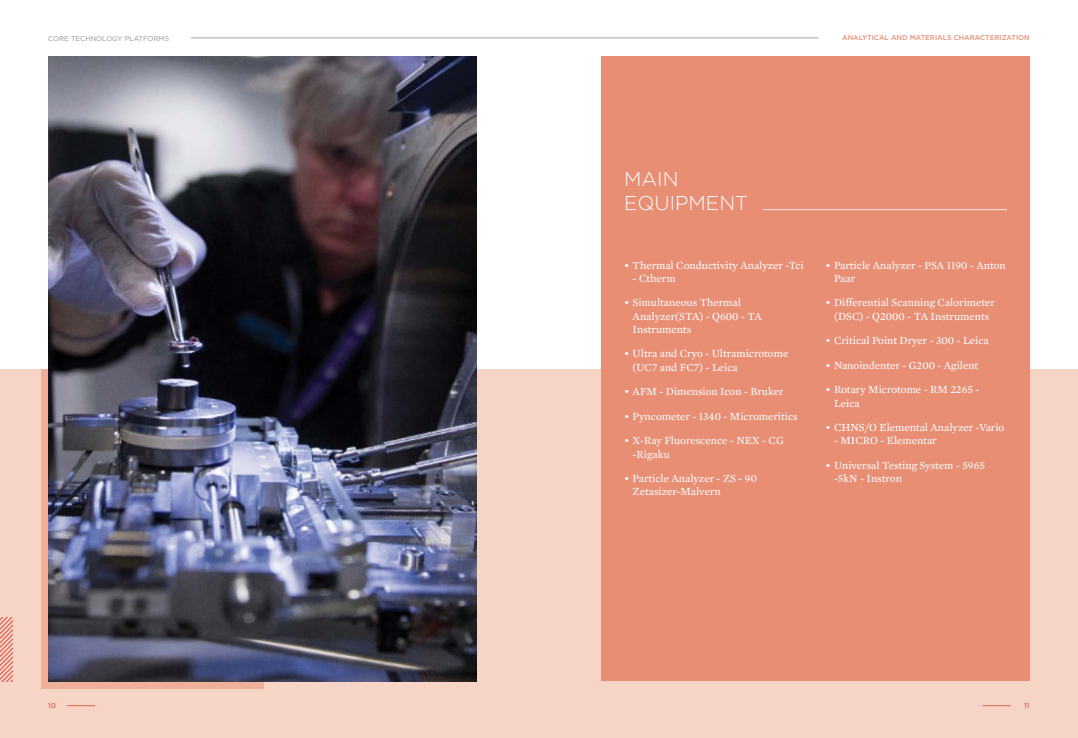
<style>
.page{position:relative;width:1078px;height:738px;background:#fff}
.page>*{position:absolute;margin:0;border:0;box-sizing:border-box;transform-origin:0 0}
.Inside_Title{font:300 20px/24px "Gotham";color:#fff}
.t1{font:11px/13.2px "Mercury Text G2";color:#fff}
.Top_Pages_-_Section{font:500 7px "Gotham";color:#e78e75}
.t2{font:7px "Gotham";color:#919396}
.Names{font:500 7px "Gotham";color:#df674f}
</style>
<div class="page">
<div style="left:0;top:369px;width:1077px;height:368px;background:#f6d4c6"></div>
<div style="left:41px;top:369px;width:223px;height:318px;background:#efb09b"></div>
<div style="left:601px;top:57px;width:428px;height:623px;background:#e78e75"></div>
<img style="left:48px;top:57px;width:428px;height:623px">
<svg style="left:0;top:617px;width:12px;height:63px"></svg>
<hr style="left:763px;top:209px;width:243px;height:1px;background:#fae7df">
<hr style="left:191px;top:37px;width:627px;height:1px;background:#a2a4a7">
<p class="t2" style="left:48px;top:34px;width:122px">CORE TECHNOLOGY PLATFORMS</p>
<p class="Top_Pages_-_Section" style="left:841px;top:33px;width:12px">ANALYTICAL</p>
<p class="Top_Pages_-_Section" style="left:890px;top:33px;width:31px">AN D MATERIALS</p>
<p class="Top_Pages_-_Section" style="left:953px;top:33px;width:11px">CHARACTERI</p>
<p class="Top_Pages_-_Section" style="left:1001px;top:33px;width:11px">ZATION</p>
<p class="Inside_Title" style="left:624px;top:166px;width:125px">MAIN<br>EQUIPMENT</p>
<p class="t1" style="left:624px;top:258px;width:181px">• Thermal Conductivity Analyzer -Tci</p>
<p class="t1" style="left:632px;top:271px;width:45px">- Ctherm</p>
<p class="t1" style="left:632px;top:296px;width:131px;text-indent:-9px">• Simultaneous Thermal<br>Analyzer(STA) - Q600 - TA<br>Instruments</p>
<p class="t1" style="left:632px;top:347px;width:157px;text-indent:-9px">• Ultra and Cryo - Ultramicrotome (UC7 and FC7) - Leica</p>
<p class="t1" style="left:624px;top:384px;width:161px">• AFM - Dimension Icon - Bruker</p>
<p class="t1" style="left:624px;top:409px;width:175px">• Pyncometer - 1340 - Micromeritics</p>
<p class="t1" style="left:632px;top:434px;width:153px;text-indent:-9px">• X-Ray Fluorescence - NEX - CG -Rigaku</p>
<p class="t1" style="left:632px;top:471px;width:126px;text-indent:-9px">• Particle Analyzer - ZS - 90<br>Zetasizer-Malvern</p>
<p class="t1" style="left:833px;top:258px;width:173px;text-indent:-9px">• Particle Analyzer - PSA 1190 - Anton<br>Paar</p>
<p class="t1" style="left:825px;top:296px;width:171px;text-align:center">• Differential Scanning Calorimeter (DSC) - Q2000 - TA Instruments</p>
<p class="t1" style="left:825px;top:334px;width:165px">• Critical Point Dryer - 300 - Leica</p>
<p class="t1" style="left:825px;top:358px;width:154px">• Nanoindenter - G200 - Agilent</p>
<p class="t1" style="left:833px;top:383px;width:147px;text-indent:-9px">• Rotary Microtome - RM 2265 -<br>Leica</p>
<p class="t1" style="left:825px;top:420px;width:180px">• CHNS/O Elemental Analyzer -Vario</p>
<p class="t1" style="left:833px;top:434px;width:104px">- MICRO - Elementar</p>
<p class="t1" style="left:833px;top:458px;width:152px;text-indent:-9px">• Universal Testing System - 5965 -5kN - Instron</p>
<p class="Names" style="left:48px;top:700px;width:9px">10</p>
<p class="Names" style="left:1023px;top:700px;width:7px">11</p>
</div>
